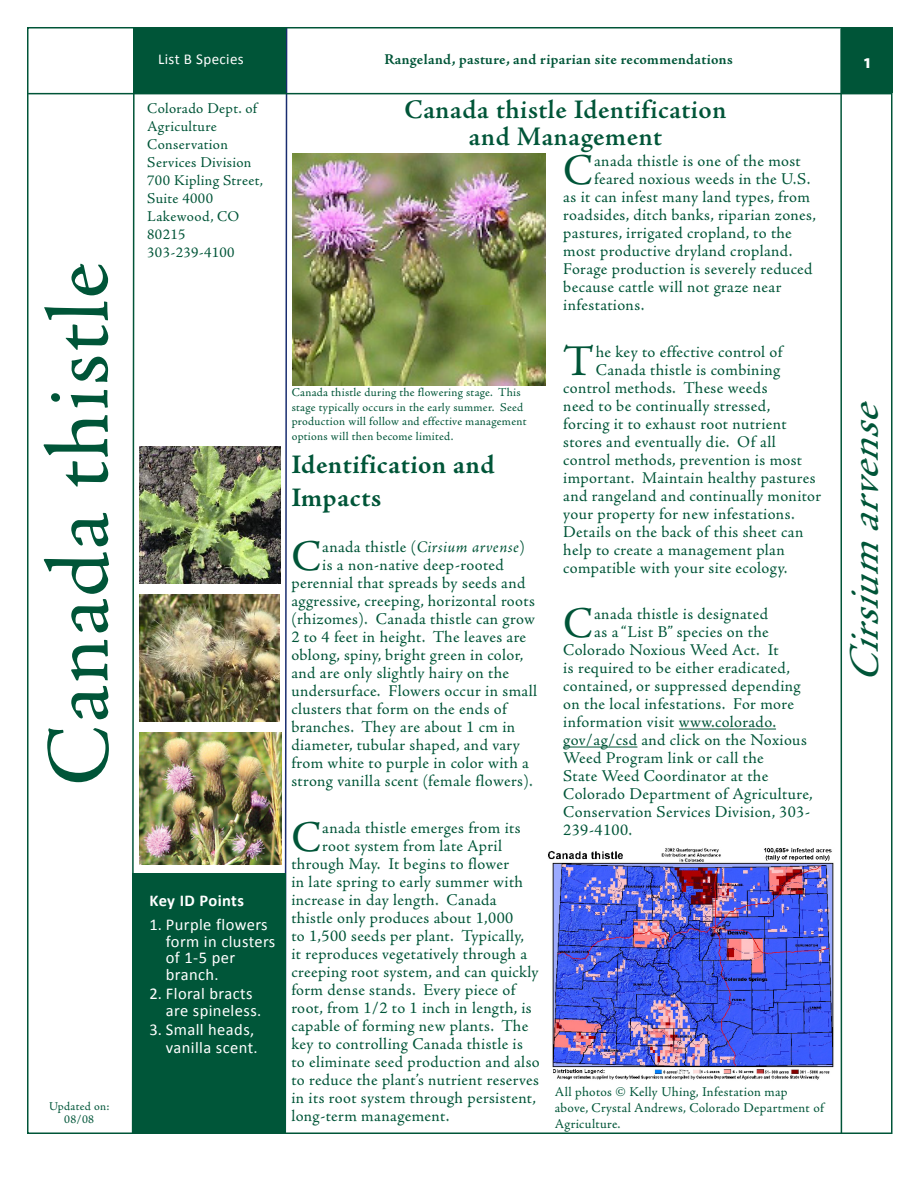
<style>
.page{position:relative;width:918px;height:1188px;background:#fff}
.page>*{position:absolute;margin:0;border:0;box-sizing:border-box;transform-origin:0 0}
.t1{font:90px "Adobe Jenson Pro";letter-spacing:.025em;color:#005538}
.Body{font:43.95px "Adobe Jenson Pro";color:#005538}
.Head_1{font:italic 42px "Adobe Jenson Pro";color:#005538}
.Head_1-2{font:600 27px "Adobe Jenson Pro";letter-spacing:.02em;color:#005538}
.Body-2{font:700 27px/32.4px "Adobe Jenson Pro";letter-spacing:.02em;color:#005538}
.Body-3{font:16.5px "Adobe Jenson Pro";letter-spacing:.02em;color:#005538}
.t2{font:16.5px/16.5px "Calibri";letter-spacing:.025em;color:#fff}
.TOC_Head{font:700 16.5px "Calibri";letter-spacing:.02em;color:#fff}
.Address_1{font:15px/18px "Adobe Jenson Pro";letter-spacing:.025em;color:#005538}
.Caption_2{font:700 15px "Adobe Jenson Pro";letter-spacing:.02em;color:#005538}
.Caption_1{font:15px "Calibri";letter-spacing:.025em;color:#fff}
.Address_1-2{font:13.5px/16.2px "Adobe Jenson Pro";letter-spacing:.02em;color:#005538}
.Address_1-3{font:12px/14.4px "Adobe Jenson Pro";letter-spacing:.02em;color:#005538}
.Address_1-4{font:12px "Adobe Jenson Pro";letter-spacing:.025em;color:#005639}
.s1{font-style:italic}
</style>
<div class="page">
<svg style="left:284px;top:30px;width:4px;height:1101px"></svg>
<div style="left:132px;top:873px;width:154px;height:261px;background:#005639"></div>
<img style="left:140px;top:447px;width:140px;height:137px">
<img style="left:140px;top:594px;width:140px;height:128px">
<img style="left:292px;top:154px;width:253px;height:231px">
<img style="left:548px;top:848px;width:286px;height:232px">
<svg style="left:131px;top:30px;width:4px;height:1101px"></svg>
<hr style="left:840px;top:28px;width:2px;height:1106px;background:#005538">
<hr style="left:28px;top:93px;width:864px;height:1px;background:#005538">
<div style="left:134px;top:27px;width:152px;height:66px;background:#005538"></div>
<div style="left:841px;top:27px;width:51px;height:66px;background:#005538"></div>
<hr style="left:679px;top:729px;width:97px;height:1px;background:#005538">
<hr style="left:563px;top:747px;width:74px;height:1px;background:#005538">
<img style="left:139px;top:733px;width:143px;height:131px">
<p class="t1" style="left:28px;top:786px;width:525px;rotate:-90deg">Canada thistle</p>
<p class="Address_1-4" style="left:49px;top:1099px;width:62px">Updated on:</p>
<p class="Address_1-4" style="left:64px;top:1113px;width:31px">08/08</p>
<p class="Caption_1" style="left:158px;top:50px;width:87px">List B Species</p>
<p class="Caption_2" style="left:384px;top:51px;width:350px">Rangeland, pasture, and riparian site recommendations</p>
<p class="Address_1" style="left:147px;top:99px;width:111px">Colorado Dept. of<br>Agriculture</p>
<p class="Address_1" style="left:147px;top:135px;width:106px">Conservation<br>Services Division</p>
<p class="Address_1" style="left:147px;top:171px;width:117px">700 Kipling Street,<br>Suite 4000</p>
<p class="Address_1" style="left:147px;top:207px;width:94px">Lakewood, CO<br>80215</p>
<p class="Address_1" style="left:147px;top:243px;width:89px">303-239-4100</p>
<p class="TOC_Head" style="left:150px;top:890px;width:96px">Key ID Points</p>
<p class="t2" style="left:166px;top:915px;width:111px;text-indent:-16px">1. Purple flowers form in clusters of 1-5 per branch.</p>
<p class="t2" style="left:166px;top:985px;width:97px;text-indent:-16px">2. Floral bracts are spineless.</p>
<p class="t2" style="left:150px;top:1020px;width:110px;line-height:18px;text-align:right">3. Small heads, vanilla scent.</p>
<p class="Head_1-2" style="left:404px;top:95px;width:324px">Canada thistle Identification</p>
<p class="Head_1-2" style="left:469px;top:121px;width:195px">and Management</p>
<p class="Body" style="left:563px;top:145px;width:31px">C</p>
<p class="Body-3" style="left:594px;top:151px;width:208px">anada thistle is one of the most</p>
<p class="Body-3" style="left:594px;top:169px;width:218px">feared noxious weeds in the U.S.</p>
<p class="Body-3" style="left:563px;top:187px;width:248px">as it can infest many land types, from</p>
<p class="Body-3" style="left:563px;top:205px;width:254px">roadsides, ditch banks, riparian zones,</p>
<p class="Body-3" style="left:563px;top:223px;width:230px">pastures, irrigated cropland, to the</p>
<p class="Body-3" style="left:563px;top:241px;width:231px">most productive dryland cropland.</p>
<p class="Body-3" style="left:563px;top:259px;width:251px">Forage production is severely reduced</p>
<p class="Body-3" style="left:563px;top:277px;width:220px">because cattle will not graze near</p>
<p class="Body-3" style="left:563px;top:295px;width:83px">infestations.</p>
<p class="Body" style="left:563px;top:336px;width:33px">T</p>
<p class="Body-3" style="left:596px;top:342px;width:188px">he key to effective control of</p>
<p class="Body-3" style="left:596px;top:360px;width:186px">Canada thistle is combining</p>
<p class="Body-3" style="left:563px;top:378px;width:206px">control methods. These weeds</p>
<p class="Body-3" style="left:563px;top:396px;width:209px">need to be continually stressed,</p>
<p class="Body-3" style="left:563px;top:414px;width:225px">forcing it to exhaust root nutrient</p>
<p class="Body-3" style="left:563px;top:432px;width:214px">stores and eventually die. Of all</p>
<p class="Body-3" style="left:563px;top:450px;width:240px">control methods, prevention is most</p>
<p class="Body-3" style="left:563px;top:468px;width:254px">important. Maintain healthy pastures</p>
<p class="Body-3" style="left:563px;top:486px;width:260px">and rangeland and continually monitor</p>
<p class="Body-3" style="left:563px;top:504px;width:233px">your property for new infestations.</p>
<p class="Body-3" style="left:563px;top:522px;width:242px">Details on the back of this sheet can</p>
<p class="Body-3" style="left:563px;top:540px;width:223px">help to create a management plan</p>
<p class="Body-3" style="left:563px;top:558px;width:226px">compatible with your site ecology.</p>
<p class="Body" style="left:563px;top:599px;width:31px">C</p>
<p class="Body-3" style="left:594px;top:605px;width:175px">anada thistle is designated</p>
<p class="Address_1-3" style="left:292px;top:386px;width:236px">Canada thistle during the flowering stage. This stage typically occurs in the early summer. Seed production will follow and effective management options will then become limited.</p>
<p class="Body-2" style="left:291px;top:449px;width:205px">Identification and<br>Impacts</p>
<p class="Body" style="left:291px;top:532px;width:31px">C</p>
<p class="Body-3" style="left:322px;top:538px;width:204px">anada thistle (<span class="s1">Cirsium arvense</span>)</p>
<p class="Body-3" style="left:322px;top:556px;width:183px">is a non-native deep-rooted</p>
<p class="Body-3" style="left:291px;top:574px;width:236px">perennial that spreads by seeds and</p>
<p class="Body-3" style="left:291px;top:592px;width:245px">aggressive, creeping, horizontal roots</p>
<p class="Body-3" style="left:291px;top:610px;width:245px">(rhizomes). Canada thistle can grow</p>
<p class="Body-3" style="left:291px;top:628px;width:236px">2 to 4 feet in height. The leaves are</p>
<p class="Body-3" style="left:291px;top:646px;width:234px">oblong, spiny, bright green in color,</p>
<p class="Body-3" style="left:291px;top:664px;width:219px">and are only slightly hairy on the</p>
<p class="Body-3" style="left:291px;top:682px;width:247px">undersurface. Flowers occur in small</p>
<p class="Body-3" style="left:291px;top:700px;width:217px">clusters that form on the ends of</p>
<p class="Body-3" style="left:291px;top:718px;width:225px">branches. They are about 1 cm in</p>
<p class="Body-3" style="left:291px;top:736px;width:230px">diameter, tubular shaped, and vary</p>
<p class="Body-3" style="left:291px;top:754px;width:239px">from white to purple in color with a</p>
<p class="Body-3" style="left:291px;top:772px;width:243px">strong vanilla scent (female flowers).</p>
<p class="Body" style="left:291px;top:813px;width:31px">C</p>
<p class="Body-3" style="left:322px;top:819px;width:200px">anada thistle emerges from its</p>
<p class="Body-3" style="left:594px;top:623px;width:176px">as a “List B” species on the</p>
<p class="Body-3" style="left:563px;top:641px;width:217px">Colorado Noxious Weed Act. It</p>
<p class="Body-3" style="left:563px;top:659px;width:228px">is required to be either eradicated,</p>
<p class="Body-3" style="left:563px;top:677px;width:239px">contained, or suppressed depending</p>
<p class="Body-3" style="left:563px;top:695px;width:232px">on the local infestations. For more</p>
<p class="Body-3" style="left:563px;top:713px;width:214px">information visit www.colorado.</p>
<p class="Body-3" style="left:563px;top:731px;width:245px">gov/ag/csd and click on the Noxious</p>
<p class="Body-3" style="left:563px;top:749px;width:202px">Weed Program link or call the</p>
<p class="Body-3" style="left:563px;top:767px;width:206px">State Weed Coordinator at the</p>
<p class="Body-3" style="left:563px;top:785px;width:251px">Colorado Department of Agriculture,</p>
<p class="Body-3" style="left:563px;top:803px;width:248px">Conservation Services Division, 303-</p>
<p class="Body-3" style="left:563px;top:821px;width:70px">239-4100.</p>
<p class="Body-3" style="left:322px;top:837px;width:181px">root system from late April</p>
<p class="Body-3" style="left:291px;top:855px;width:220px">through May. It begins to flower</p>
<p class="Body-3" style="left:291px;top:873px;width:233px">in late spring to early summer with</p>
<p class="Body-3" style="left:291px;top:891px;width:207px">increase in day length. Canada</p>
<p class="Body-3" style="left:291px;top:909px;width:224px">thistle only produces about 1,000</p>
<p class="Body-3" style="left:291px;top:927px;width:234px">to 1,500 seeds per plant. Typically,</p>
<p class="Body-3" style="left:291px;top:945px;width:237px">it reproduces vegetatively through a</p>
<p class="Body-3" style="left:291px;top:963px;width:249px">creeping root system, and can quickly</p>
<p class="Body-3" style="left:291px;top:981px;width:226px">form dense stands. Every piece of</p>
<p class="Body-3" style="left:291px;top:999px;width:242px">root, from 1/2 to 1 inch in length, is</p>
<p class="Body-3" style="left:291px;top:1017px;width:238px">capable of forming new plants. The</p>
<p class="Body-3" style="left:291px;top:1035px;width:233px">key to controlling Canada thistle is</p>
<p class="Body-3" style="left:291px;top:1053px;width:250px">to eliminate seed production and also</p>
<p class="Body-3" style="left:291px;top:1071px;width:249px">to reduce the plant’s nutrient reserves</p>
<p class="Body-3" style="left:291px;top:1089px;width:246px">in its root system through persistent,</p>
<p class="Body-3" style="left:291px;top:1107px;width:160px">long-term management.</p>
<p class="Address_1-2" style="left:555px;top:1084px;width:271px">All photos © Kelly Uhing, Infestation map above, Crystal Andrews, Colorado Department of<br>Agriculture.</p>
<p class="Head_1" style="left:841px;top:683px;width:301px;rotate:-90deg">Cirsiumarvense</p>
</div>
